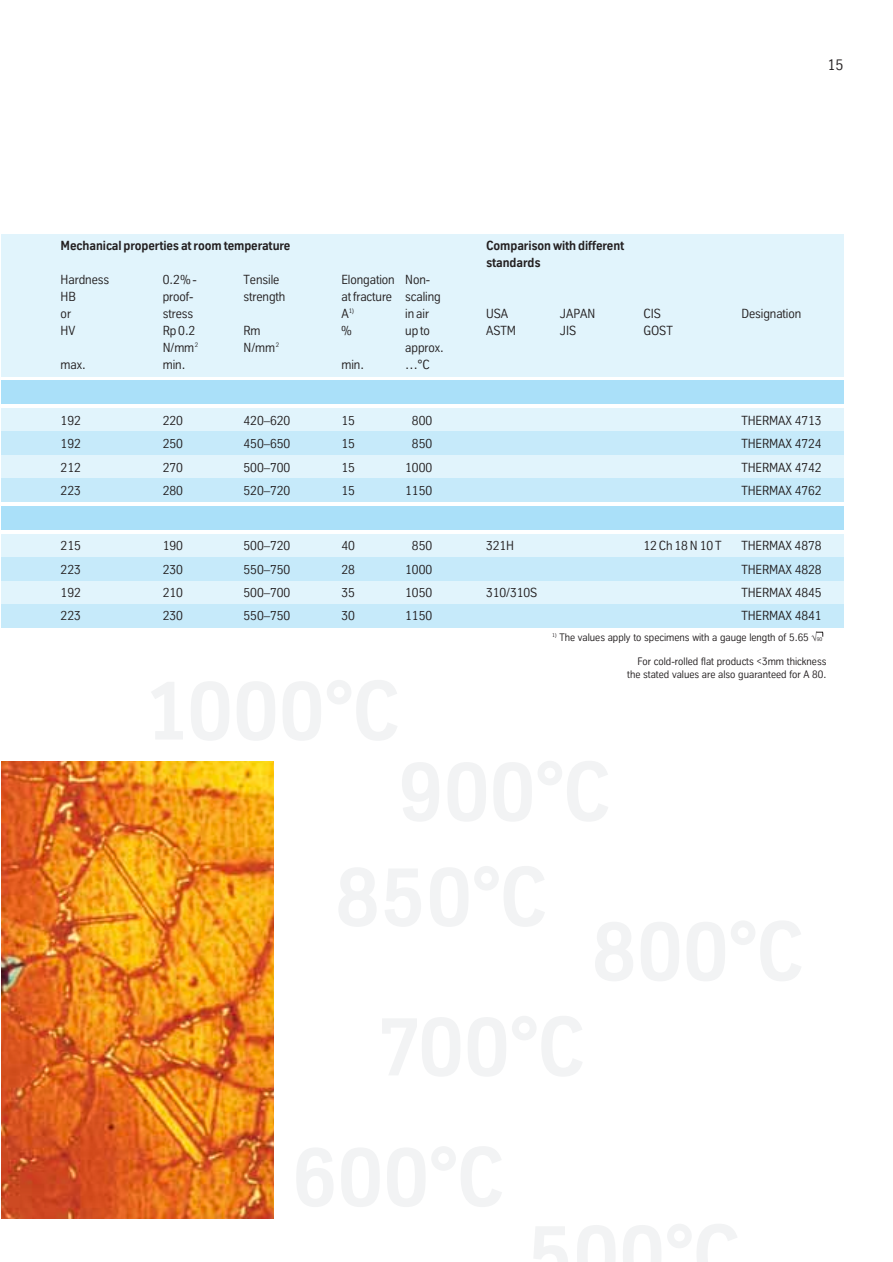
<style>
.page{position:relative;width:893px;height:1262px;background:#fff}
.page>*{position:absolute;margin:0;border:0;box-sizing:border-box;transform-origin:0 0}
.t1{font:15px "TK Type";color:#231f20}
.t2{font:12.75px "TK Type";letter-spacing:-.005em;color:#231f20}
.t3{font:700 12.75px/17px "TK Type";letter-spacing:-.005em;color:#231f20}
.t4{font:10.5px/12.8px "TK Type";color:#231f20;text-align:right}
.t5{font:6.3px "TK Type";color:#231f20}
.s1{font-size:12.75px}
.s2{font-size:5.25px}
</style>
<div class="page">
<div style="left:1px;top:506px;width:842px;height:23px;background:#aae0f9"></div>
<div style="left:1px;top:381px;width:842px;height:23px;background:#aae0f9"></div>
<div style="left:1px;top:408px;width:842px;height:24px;background:#e1f4fc"></div>
<div style="left:1px;top:455px;width:842px;height:23px;background:#e1f4fc"></div>
<div style="left:1px;top:534px;width:842px;height:23px;background:#e1f4fc"></div>
<div style="left:1px;top:580px;width:842px;height:24px;background:#e1f4fc"></div>
<div style="left:1px;top:432px;width:842px;height:23px;background:#c6eafa"></div>
<div style="left:1px;top:478px;width:842px;height:24px;background:#c6eafa"></div>
<div style="left:1px;top:557px;width:842px;height:23px;background:#c6eafa"></div>
<div style="left:1px;top:604px;width:842px;height:23px;background:#c6eafa"></div>
<div style="left:1px;top:234px;width:842px;height:142px;background:#e1f4fc"></div>
<img style="left:1px;top:761px;width:272px;height:457px">
<p class="t1" style="left:827px;top:59px;width:17px">15</p>
<p class="t3" style="left:61px;top:239px;width:231px">Mechanical properties at room temperature</p>
<p class="t3" style="left:486px;top:239px;width:140px">Comparison with different standards</p>
<p class="t2" style="left:61px;top:275px;width:50px">Hardness</p>
<p class="t2" style="left:163px;top:275px;width:36px">0.2% -</p>
<p class="t2" style="left:243px;top:275px;width:37px">Tensile</p>
<p class="t2" style="left:341px;top:275px;width:90px">Elongation Non-</p>
<p class="t2" style="left:61px;top:292px;width:17px">HB</p>
<p class="t2" style="left:163px;top:292px;width:32px">proof-</p>
<p class="t2" style="left:243px;top:292px;width:43px">strength</p>
<p class="t2" style="left:341px;top:292px;width:101px">at fracture scaling</p>
<p class="t2" style="left:61px;top:309px;width:12px">or</p>
<p class="t2" style="left:163px;top:309px;width:32px">stress</p>
<p class="t5" style="left:341px;top:309px;width:14px"><span class="s1">A</span>1)</p>
<p class="t2" style="left:405px;top:309px;width:25px">in air</p>
<p class="t2" style="left:486px;top:309px;width:24px">USA</p>
<p class="t2" style="left:560px;top:309px;width:37px">JAPAN</p>
<p class="t2" style="left:643px;top:309px;width:19px">CIS</p>
<p class="t2" style="left:741px;top:309px;width:62px">Designation</p>
<p class="t2" style="left:61px;top:326px;width:16px">HV</p>
<p class="t2" style="left:163px;top:326px;width:34px">Rp 0.2</p>
<p class="t2" style="left:243px;top:326px;width:19px">Rm</p>
<p class="t2" style="left:341px;top:326px;width:12px">%</p>
<p class="t2" style="left:405px;top:326px;width:26px">up to</p>
<p class="t2" style="left:486px;top:326px;width:32px">ASTM</p>
<p class="t2" style="left:560px;top:326px;width:18px">JIS</p>
<p class="t2" style="left:643px;top:326px;width:31px">GOST</p>
<p class="t2" style="left:163px;top:343px;width:37px">N/mm<sup>2</sup></p>
<p class="t2" style="left:243px;top:343px;width:37px">N/mm<sup>2</sup></p>
<p class="t2" style="left:405px;top:343px;width:40px">approx.</p>
<p class="t2" style="left:61px;top:360px;width:27px">max.</p>
<p class="t2" style="left:163px;top:360px;width:24px">min.</p>
<p class="t2" style="left:341px;top:360px;width:24px">min.</p>
<p class="t2" style="left:405px;top:360px;width:26px">…°C</p>
<p class="t2" style="left:61px;top:415px;width:22px">192</p>
<p class="t2" style="left:163px;top:415px;width:22px">220</p>
<p class="t2" style="left:243px;top:415px;width:48px">420–620</p>
<p class="t2" style="left:341px;top:415px;width:15px">15</p>
<p class="t2" style="left:412px;top:415px;width:22px">800</p>
<p class="t2" style="left:741px;top:415px;width:82px">THERMAX 4713</p>
<p class="t2" style="left:61px;top:439px;width:22px">192</p>
<p class="t2" style="left:163px;top:439px;width:22px">250</p>
<p class="t2" style="left:243px;top:439px;width:48px">450–650</p>
<p class="t2" style="left:341px;top:439px;width:15px">15</p>
<p class="t2" style="left:412px;top:439px;width:22px">850</p>
<p class="t2" style="left:741px;top:439px;width:82px">THERMAX 4724</p>
<p class="t2" style="left:61px;top:462px;width:22px">212</p>
<p class="t2" style="left:163px;top:462px;width:22px">270</p>
<p class="t2" style="left:243px;top:462px;width:48px">500–700</p>
<p class="t2" style="left:341px;top:462px;width:15px">15</p>
<p class="t2" style="left:405px;top:462px;width:28px">1000</p>
<p class="t2" style="left:741px;top:462px;width:82px">THERMAX 4742</p>
<p class="t2" style="left:61px;top:486px;width:22px">223</p>
<p class="t2" style="left:163px;top:486px;width:22px">280</p>
<p class="t2" style="left:243px;top:486px;width:48px">520–720</p>
<p class="t2" style="left:341px;top:486px;width:15px">15</p>
<p class="t2" style="left:405px;top:486px;width:28px">1150</p>
<p class="t2" style="left:741px;top:486px;width:82px">THERMAX 4762</p>
<p class="t2" style="left:61px;top:541px;width:22px">215</p>
<p class="t2" style="left:163px;top:541px;width:22px">190</p>
<p class="t2" style="left:243px;top:541px;width:48px">500–720</p>
<p class="t2" style="left:341px;top:541px;width:15px">40</p>
<p class="t2" style="left:412px;top:541px;width:22px">850</p>
<p class="t2" style="left:486px;top:541px;width:30px">321H</p>
<p class="t2" style="left:643px;top:541px;width:80px">12 Ch 18 N 10 T</p>
<p class="t2" style="left:741px;top:541px;width:82px">THERMAX 4878</p>
<p class="t2" style="left:61px;top:564px;width:22px">223</p>
<p class="t2" style="left:163px;top:564px;width:22px">230</p>
<p class="t2" style="left:243px;top:564px;width:48px">550–750</p>
<p class="t2" style="left:341px;top:564px;width:15px">28</p>
<p class="t2" style="left:405px;top:564px;width:28px">1000</p>
<p class="t2" style="left:741px;top:564px;width:82px">THERMAX 4828</p>
<p class="t2" style="left:61px;top:588px;width:22px">192</p>
<p class="t2" style="left:163px;top:588px;width:22px">210</p>
<p class="t2" style="left:243px;top:588px;width:48px">500–700</p>
<p class="t2" style="left:341px;top:588px;width:15px">35</p>
<p class="t2" style="left:405px;top:588px;width:28px">1050</p>
<p class="t2" style="left:486px;top:588px;width:53px">310/310S</p>
<p class="t2" style="left:741px;top:588px;width:82px">THERMAX 4845</p>
<p class="t2" style="left:61px;top:611px;width:22px">223</p>
<p class="t2" style="left:163px;top:611px;width:22px">230</p>
<p class="t2" style="left:243px;top:611px;width:48px">550–750</p>
<p class="t2" style="left:341px;top:611px;width:15px">30</p>
<p class="t2" style="left:405px;top:611px;width:28px">1150</p>
<p class="t2" style="left:741px;top:611px;width:82px">THERMAX 4841</p>
<p class="t4" style="left:552px;top:632px;width:271px"><sup>1)</sup> The values apply to specimens with a gauge length of 5.65 √<span class="s2">90</span></p>
<p class="t4" style="left:627px;top:656px;width:201px">For cold-rolled flat products &lt;3mm thickness the stated values are also guaranteed for A 80.</p>
</div>
